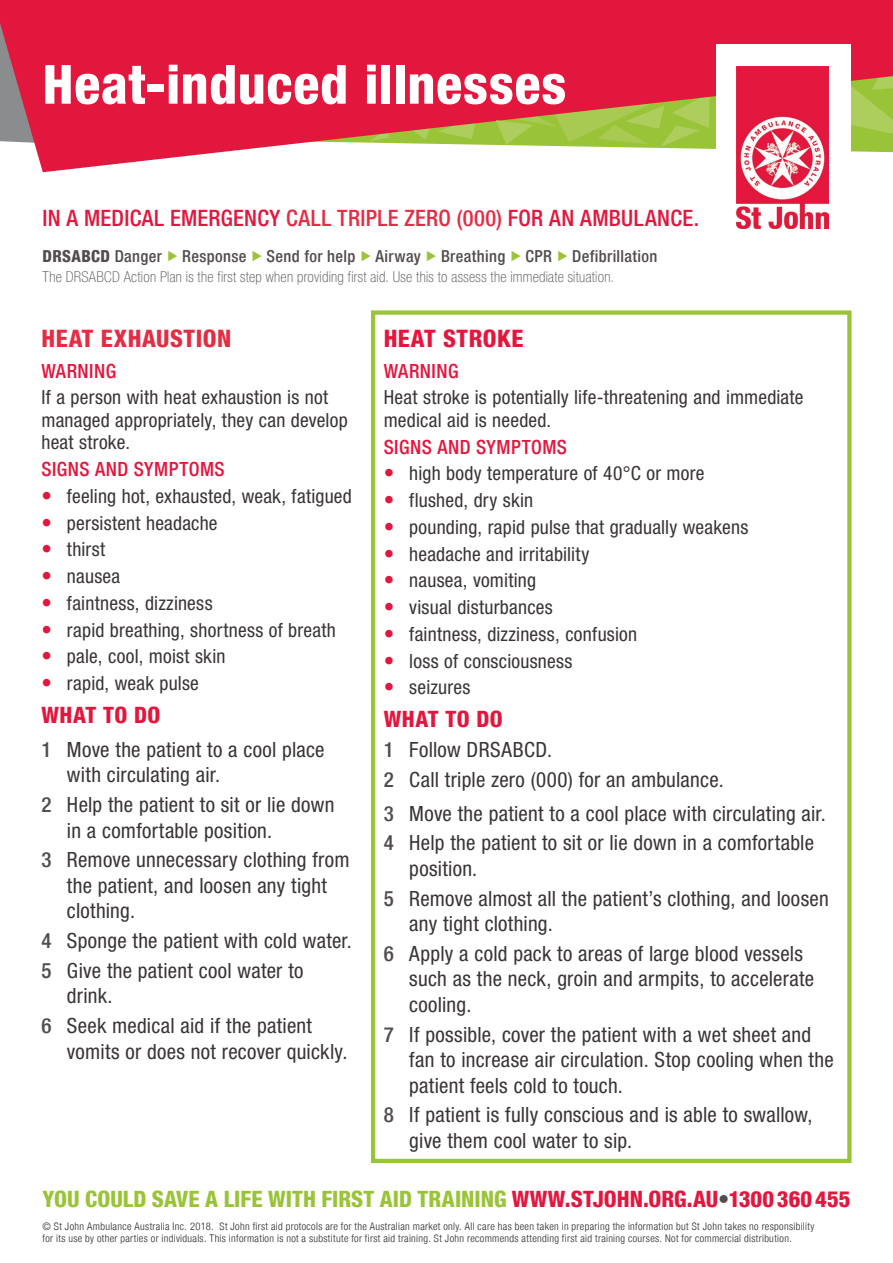
<style>
.page{position:relative;width:893px;height:1263px;background:#fff}
.page>*{position:absolute;margin:0;border:0;box-sizing:border-box;transform-origin:0 0}
.title_head{font:800 condensed 54px "Helvetica Neue LT";letter-spacing:.01em;color:#fff}
.Head2_S_S_Warnings_N{font:800 condensed 24px "Helvetica Neue LT";letter-spacing:.02em;color:#e42d44}
.Head2_S_S_Warnings_N-2{font:800 condensed 24px "Helvetica Neue LT";letter-spacing:.02em;color:#e3173e}
.t1{font:800 condensed 22.5px "Helvetica Neue LT";color:#9ac437}
.t2{font:500 condensed 22.5px "Helvetica Neue LT";letter-spacing:.015em;color:#e3173e}
.What_to_do{font:800 condensed 22.5px "Helvetica Neue LT";letter-spacing:.025em;color:#e3173e}
.t3{font:condensed 21px/25.5px "Helvetica Neue LT Std";letter-spacing:.015em;color:#3a3535}
.body_text{font:condensed 19.5px/22.5px "Helvetica Neue LT Std";letter-spacing:.015em;color:#3a3535}
.Head2_S_S_Warnings_N-3{font:500 condensed 19.5px "Helvetica Neue LT";letter-spacing:.02em;color:#e3173e}
.t4{font:500 condensed 16.5px "Helvetica Neue LT";letter-spacing:.02em;color:#514d4c}
.t5{font:100 condensed 15px "Helvetica Neue LT Std";letter-spacing:.02em;color:#514d4c}
.t6{font:300 condensed 10.5px/12px "Helvetica Neue LT";letter-spacing:.035em;color:#292829}
.s1{color:#e42d44}
.s2{font-weight:800}
.s3{font-family:"Helvetica Neue LT";font-weight:300;font-size:21px;color:#e3173e}
.s4{font-family:"Helvetica Neue LT";font-weight:500;color:#514d4c}
.s5{color:#e3173e}
.s6{font-family:"Helvetica Neue LT Std";font-weight:300;color:#514d4c}
</style>
<div class="page">
<svg style="left:0;top:0;width:893px;height:172px;fill:#e3173e"></svg>
<div style="left:716px;top:44px;width:134px;height:206px;background:#fff"></div>
<img style="left:736px;top:66px;width:92px;height:162px">
<svg style="left:369px;top:29px;width:341px;height:118px"></svg>
<div style="left:371px;top:310px;width:480px;height:853px;border:4px solid #9ac437"></div>
<p class="title_head" style="left:43px;top:51px;width:525px">Heat-induced illnesses</p>
<p class="t2" style="left:43px;top:204px;width:658px">IN A MEDICAL EMERGENCY <span class="s1">CALL TRIPLE ZERO (000)</span> FOR AN AMBULANCE.</p>
<p class="t4" style="left:43px;top:246px;width:616px"><span class="s2">DRSABCD</span> Danger Response Send for help Airway Breathing CPR Defibrillation</p>
<p class="t5" style="left:43px;top:268px;width:573px">The DRSABCD Action Plan is the first step when providing first aid. Use this to assess the immediate situation.</p>
<p class="Head2_S_S_Warnings_N" style="left:41px;top:323px;width:191px">HEAT EXHAUSTION</p>
<p class="Head2_S_S_Warnings_N-3" style="left:41px;top:359px;width:76px">WARNING</p>
<p class="body_text" style="left:41px;top:386px;width:308px">If a person with heat exhaustion is not managed appropriately, they can develop heat stroke.</p>
<p class="Head2_S_S_Warnings_N-3" style="left:41px;top:458px;width:185px">SIGNS AND SYMPTOMS</p>
<p class="body_text" style="left:41px;top:485px;width:312px"><span class="s3">•</span> feeling hot, exhausted, weak, fatigued</p>
<p class="body_text" style="left:41px;top:511px;width:178px"><span class="s3">•</span> persistent headache</p>
<p class="body_text" style="left:41px;top:538px;width:65px"><span class="s3">•</span> thirst</p>
<p class="body_text" style="left:41px;top:565px;width:80px"><span class="s3">•</span> nausea</p>
<p class="body_text" style="left:41px;top:592px;width:173px"><span class="s3">•</span> faintness, dizziness</p>
<p class="body_text" style="left:41px;top:618px;width:296px"><span class="s3">•</span> rapid breathing, shortness of breath</p>
<p class="body_text" style="left:41px;top:645px;width:186px"><span class="s3">•</span> pale, cool, moist skin</p>
<p class="body_text" style="left:41px;top:672px;width:159px"><span class="s3">•</span> rapid, weak pulse</p>
<p class="What_to_do" style="left:41px;top:701px;width:120px">WHAT TO DO</p>
<p class="t3" style="left:67px;top:737px;width:259px;text-indent:-26px"><span class="s4">1</span> Move the patient to a cool place with circulating air.</p>
<p class="t3" style="left:67px;top:792px;width:269px;text-indent:-26px"><span class="s4">2</span> Help the patient to sit or lie down in a comfortable position.</p>
<p class="t3" style="left:67px;top:847px;width:284px;text-indent:-26px"><span class="s4">3</span> Remove unnecessary clothing from the patient, and loosen any tight clothing.</p>
<p class="t3" style="left:41px;top:928px;width:312px"><span class="s4">4</span> Sponge the patient with cold water.</p>
<p class="t3" style="left:67px;top:958px;width:238px;text-indent:-26px"><span class="s4">5</span> Give the patient cool water to drink.</p>
<p class="t3" style="left:67px;top:1013px;width:282px;text-indent:-26px"><span class="s4">6</span> Seek medical aid if the patient vomits or does not recover quickly.</p>
<p class="Head2_S_S_Warnings_N-2" style="left:384px;top:323px;width:141px">HEAT STROKE</p>
<p class="Head2_S_S_Warnings_N-3" style="left:384px;top:359px;width:76px">WARNING</p>
<p class="body_text" style="left:384px;top:386px;width:421px">Heat stroke is potentially life-threatening and immediate medical aid is needed.</p>
<p class="Head2_S_S_Warnings_N-3" style="left:384px;top:435px;width:185px">SIGNS AND SYMPTOMS</p>
<p class="body_text" style="left:384px;top:462px;width:322px"><span class="s3">•</span> high body temperature of 40°C or more</p>
<p class="body_text" style="left:384px;top:489px;width:151px"><span class="s3">•</span> flushed, dry skin</p>
<p class="body_text" style="left:384px;top:516px;width:366px"><span class="s3">•</span> pounding, rapid pulse that gradually weakens</p>
<p class="body_text" style="left:384px;top:542px;width:207px"><span class="s3">•</span> headache and irritability</p>
<p class="body_text" style="left:384px;top:569px;width:154px"><span class="s3">•</span> nausea, vomiting</p>
<p class="body_text" style="left:384px;top:596px;width:171px"><span class="s3">•</span> visual disturbances</p>
<p class="body_text" style="left:384px;top:623px;width:255px"><span class="s3">•</span> faintness, dizziness, confusion</p>
<p class="body_text" style="left:384px;top:649px;width:190px"><span class="s3">•</span> loss of consciousness</p>
<p class="body_text" style="left:384px;top:676px;width:88px"><span class="s3">•</span> seizures</p>
<p class="What_to_do" style="left:384px;top:705px;width:120px">WHAT TO DO</p>
<p class="t3" style="left:384px;top:737px;width:170px"><span class="s4">1</span> Follow DRSABCD.</p>
<p class="t3" style="left:384px;top:766px;width:341px"><span class="s4">2</span> Call triple zero (000) for an ambulance.</p>
<p class="t3" style="left:384px;top:800px;width:444px"><span class="s4">3</span> Move the patient to a cool place with circulating air.</p>
<p class="t3" style="left:409px;top:830px;width:406px;text-indent:-26px"><span class="s4">4</span> Help the patient to sit or lie down in a comfortable position.</p>
<p class="t3" style="left:409px;top:885px;width:421px;text-indent:-26px"><span class="s4">5</span> Remove almost all the patient’s clothing, and loosen any tight clothing.</p>
<p class="t3" style="left:409px;top:941px;width:406px;text-indent:-26px"><span class="s4">6</span> Apply a cold pack to areas of large blood vessels such as the neck, groin and armpits, to accelerate cooling.</p>
<p class="t3" style="left:409px;top:1021px;width:426px;text-indent:-26px"><span class="s4">7</span> If possible, cover the patient with a wet sheet and fan to increase air circulation. Stop cooling when the patient feels cold to touch.</p>
<p class="t3" style="left:409px;top:1102px;width:405px;text-indent:-26px"><span class="s4">8</span> If patient is fully conscious and is able to swallow, give them cool water to sip.</p>
<p class="t1" style="left:43px;top:1185px;width:809px">YOU COULD SAVE A LIFE WITH FIRST AID TRAINING <span class="s5">WWW.STJOHN.ORG.AU</span><span class="s6">•</span><span class="s5">1300360455</span></p>
<p class="t6" style="left:43px;top:1220px;width:773px">© St John Ambulance Australia Inc. 2018. St John first aid protocols are for the Australian market only. All care has been taken in preparing the information but St John takes no responsibility for its use by other parties or individuals. This information is not a substitute for first aid training. St John recommends attending first aid training courses. Not for commercial distribution.</p>
</div>
